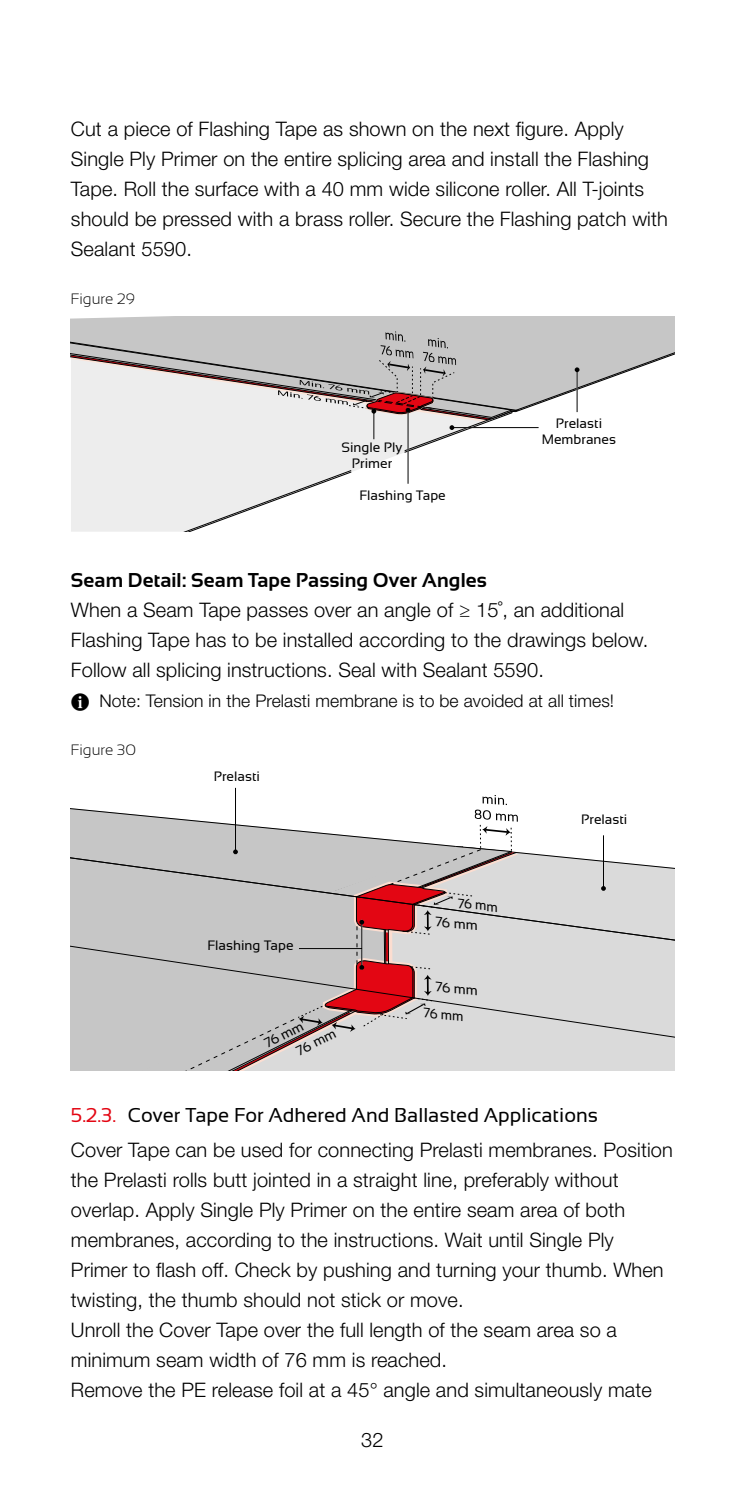
<style>
.page{position:relative;width:745px;height:1489px;background:#fff}
.page>*{position:absolute;margin:0;border:0;box-sizing:border-box;transform-origin:0 0}
.t1{font:300 20px/30px "Helvetica Neue LT Std";letter-spacing:.005em;color:#000}
.t2{font:20px "Sansation";color:#000}
.t3{font:700 20px "Sansation";letter-spacing:.005em;color:#000}
.t4{font:300 17.5px "Helvetica Neue LT Std";letter-spacing:.005em;color:#000}
.t5{font:300 15px "Sansation";color:#000}
.t6{font:13.5px/16.2px "Sansation";color:#000;text-align:center}
.t7{font:13.5px "Sansation";color:#000;scale:.95 1}
.s1{color:#e30613}
</style>
<div class="page">
<svg style="left:71px;top:316px;width:602px;height:215px"></svg>
<hr style="left:235px;top:787px;width:1px;height:65px;background:#000">
<svg style="left:71px;top:795px;width:602px;height:275px"></svg>
<p class="t1" style="left:71px;top:114px;width:598px">Cut a piece of Flashing Tape as shown on the next figure. Apply Single Ply Primer on the entire splicing area and install the Flashing Tape. Roll the surface with a 40 mm wide silicone roller. All T-joints should be pressed with a brass roller. Secure the Flashing patch with Sealant 5590.</p>
<p class="t5" style="left:71px;top:291px;width:65px">Figure 29</p>
<p class="t6" style="left:341px;top:439px;width:62px">Single Ply<br>Primer</p>
<p class="t6" style="left:359px;top:487px;width:88px">Flashing Tape</p>
<p class="t6" style="left:541px;top:415px;width:76px">Prelasti<br>Membranes</p>
<p class="t3" style="left:71px;top:568px;width:417px">Seam Detail: Seam Tape Passing Over Angles</p>
<p class="t1" style="left:71px;top:594px;width:578px">When a Seam Tape passes over an angle of ≥ 15˚, an additional<br>Flashing Tape has to be installed according to the drawings below.<br>Follow all splicing instructions. Seal with Sealant 5590.</p>
<p class="t4" style="left:71px;top:689px;width:544px">✔ Note: Tension in the Prelasti membrane is to be avoided at all times!</p>
<p class="t5" style="left:71px;top:741px;width:67px">Figure 30</p>
<p class="t6" style="left:214px;top:768px;width:48px">Prelasti</p>
<p class="t6" style="left:207px;top:937px;width:88px">Flashing Tape</p>
<p class="t6" style="left:261px;top:1036px;width:44px;rotate:-27deg">76 mm</p>
<p class="t6" style="left:293px;top:1043px;width:44px;rotate:-26deg">76 mm</p>
<p class="t7" style="left:459px;top:895px;width:44px;rotate:6deg">76 mm</p>
<p class="t6" style="left:436px;top:913px;width:44px;rotate:5deg">76 mm</p>
<p class="t6" style="left:436px;top:978px;width:44px;rotate:6deg">76 mm</p>
<p class="t7" style="left:424px;top:1004px;width:44px;rotate:6deg">76 mm</p>
<p class="t6" style="left:580px;top:811px;width:48px">Prelasti</p>
<p class="t2" style="left:71px;top:1103px;width:528px"><span class="s1">5.2.3.</span> Cover Tape For Adhered And Ballasted Applications</p>
<p class="t1" style="left:71px;top:1134px;width:603px">Cover Tape can be used for connecting Prelasti membranes. Position the Prelasti rolls butt jointed in a straight line, preferably without overlap. Apply Single Ply Primer on the entire seam area of both membranes, according to the instructions. Wait until Single Ply Primer to flash off. Check by pushing and turning your thumb. When twisting, the thumb should not stick or move.<br>Unroll the Cover Tape over the full length of the seam area so a minimum seam width of 76 mm is reached.<br>Remove the PE release foil at a 45° angle and simultaneously mate</p>
<p class="t1" style="left:361px;top:1423px;width:24px">32</p>
</div>
